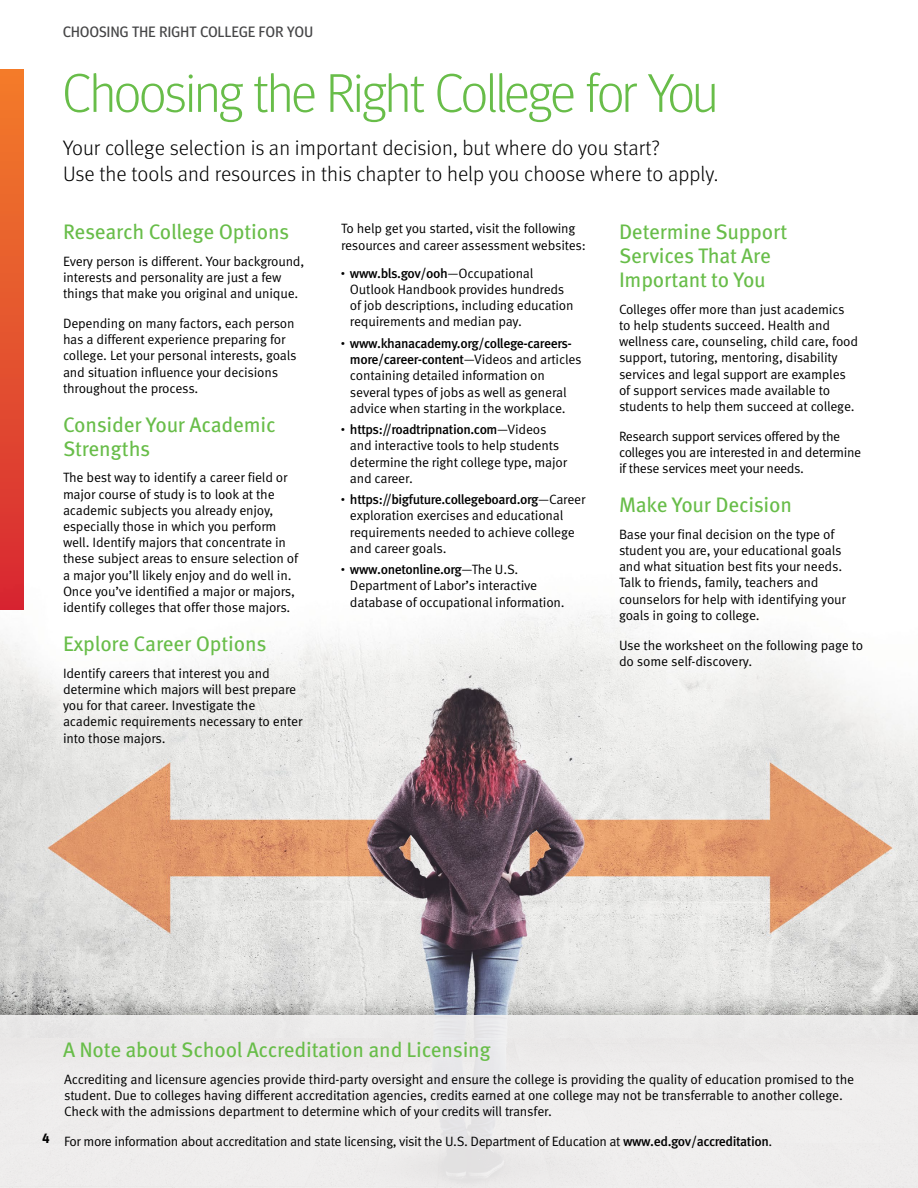
<style>
.page{position:relative;width:918px;height:1188px;background:#fff}
.page>*{position:absolute;margin:0;border:0;box-sizing:border-box;transform-origin:0 0}
.t1{font:300 54px "Meta Headline OT";letter-spacing:-.01em;color:#68bd49}
.t2{font:21px/24px "Meta OT";letter-spacing:-.01em;color:#68bd49}
.t3{font:300 21px/25.5px "Meta OT";color:#000}
.t4{font:15px "Meta Headline OT";letter-spacing:.02em;color:#454546}
.t5{font:13.5px/16.2px "Meta OT Norm";letter-spacing:-.015em;color:#000}
.t6{font:500 13.5px/16.2px "Meta OT";letter-spacing:-.03em;color:#000}
.t7{font:700 condensed 13.5px "Meta Headline OT";color:#000}
.s1{font-weight:700;font-size:16.5px}
.s2{font-family:"Meta OT Norm";font-weight:400}
.s3{font-family:"Meta OT";font-weight:500}
</style>
<div class="page">
<img style="left:0;top:609px;width:918px;height:406px">
<div style="left:0;top:1015px;width:918px;height:173px;background:#f3f2f2"></div>
<div style="left:0;top:69px;width:24px;height:540px;background:linear-gradient(to bottom,#f27e2a,#d72932)"></div>
<p class="t4" style="left:63px;top:23px;width:251px">CHOOSING THE RIGHT COLLEGE FOR YOU</p>
<h1 class="t1" style="left:63px;top:60px;width:656px">Choosing the Right College for You</h1>
<h2 class="t3" style="left:63px;top:136px;width:657px">Your college selection is an important decision, but where do you start?<br>Use the tools and resources in this chapter to help you choose where to apply.</h2>
<h2 class="t2" style="left:63px;top:220px;width:228px">Research College Options</h2>
<p class="t5" style="left:63px;top:253px;width:243px">Every person is different. Your background, interests and personality are just a few things that make you original and unique.</p>
<p class="t5" style="left:63px;top:315px;width:235px">Depending on many factors, each person has a different experience preparing for college. Let your personal interests, goals and situation influence your decisions throughout the process.</p>
<h2 class="t2" style="left:63px;top:413px;width:214px">Consider Your Academic<br>Strengths</h2>
<p class="t5" style="left:63px;top:470px;width:237px">The best way to identify a career field or major course of study is to look at the academic subjects you already enjoy, especially those in which you perform well. Identify majors that concentrate in these subject areas to ensure selection of a major you’ll likely enjoy and do well in.<br>Once you’ve identified a major or majors, identify colleges that offer those majors.</p>
<h2 class="t2" style="left:63px;top:632px;width:205px">Explore Career Options</h2>
<p class="t5" style="left:63px;top:665px;width:241px">Identify careers that interest you and determine which majors will best prepare you for that career. Investigate the academic requirements necessary to enter into those majors.</p>
<p class="t5" style="left:341px;top:221px;width:247px">To help get you started, visit the following resources and career assessment websites:</p>
<p class="t6" style="left:341px;top:265px;width:194px"><span class="s1">·</span> www.bls.gov/ooh<span class="s2">—Occupational</span></p>
<p class="t5" style="left:350px;top:281px;width:225px">Outlook Handbook provides hundreds of job descriptions, including education requirements and median pay.</p>
<p class="t6" style="left:350px;top:335px;width:233px;text-indent:-9px"><span class="s1">·</span> www.khanacademy.org/college-careers&shy;more/career-content<span class="s2">—Videos and articles</span></p>
<p class="t5" style="left:350px;top:368px;width:218px">containing detailed information on several types of jobs as well as general advice when starting in the workplace.</p>
<p class="t6" style="left:341px;top:422px;width:207px"><span class="s1">·</span> https://roadtripnation.com<span class="s2">—Videos</span></p>
<p class="t5" style="left:350px;top:438px;width:219px">and interactive tools to help students determine the right college type, major and career.</p>
<p class="t6" style="left:341px;top:492px;width:246px"><span class="s1">·</span> https://bigfuture.collegeboard.org<span class="s2">—Career</span></p>
<p class="t5" style="left:350px;top:508px;width:226px">exploration exercises and educational requirements needed to achieve college and career goals.</p>
<p class="t6" style="left:341px;top:562px;width:179px"><span class="s1">·</span> www.onetonline.org<span class="s2">—The U.S.</span></p>
<p class="t5" style="left:350px;top:578px;width:216px">Department of Labor’s interactive database of occupational information.</p>
<h2 class="t2" style="left:619px;top:220px;width:170px">Determine Support<br>Services That Are<br>Important to You</h2>
<p class="t5" style="left:619px;top:301px;width:241px">Colleges offer more than just academics to help students succeed. Health and wellness care, counseling, child care, food support, tutoring, mentoring, disability services and legal support are examples of support services made available to students to help them succeed at college.</p>
<p class="t5" style="left:619px;top:428px;width:244px">Research support services offered by the colleges you are interested in and determine if these services meet your needs.</p>
<h2 class="t2" style="left:619px;top:493px;width:174px">Make Your Decision</h2>
<p class="t5" style="left:619px;top:526px;width:228px">Base your final decision on the type of student you are, your educational goals and what situation best fits your needs.<br>Talk to friends, family, teachers and counselors for help with identifying your goals in going to college.</p>
<p class="t5" style="left:619px;top:637px;width:246px">Use the worksheet on the following page to do some self-discovery.</p>
<p class="t7" style="left:42px;top:1131px;width:8px">4</p>
<h2 class="t2" style="left:63px;top:1038px;width:429px">A Note about School Accreditation and Licensing</h2>
<p class="t5" style="left:64px;top:1071px;width:792px">Accrediting and licensure agencies provide third-party oversight and ensure the college is providing the quality of education promised to the student. Due to colleges having different accreditation agencies, credits earned at one college may not be transferrable to another college.<br>Check with the admissions department to determine which of your credits will transfer.</p>
<p class="t5" style="left:64px;top:1134px;width:710px">For more information about accreditation and state licensing, visit the U.S. Department of Education at <span class="s3">www.ed.gov/accreditation</span>.</p>
</div>
